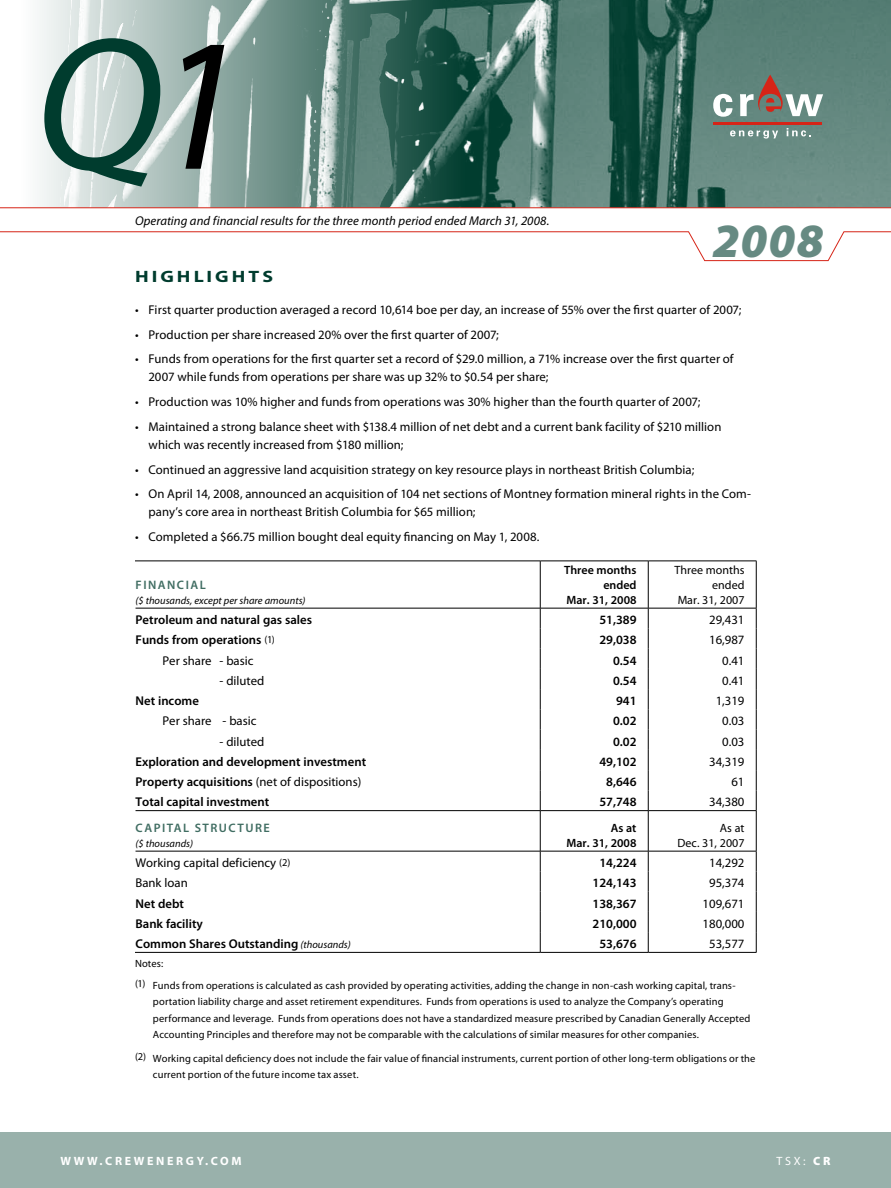
<style>
.page{position:relative;width:891px;height:1188px;background:#fff}
.page>*{position:absolute;margin:0;border:0;box-sizing:border-box;transform-origin:0 0}
.t1{font:italic 190.5px "Myriad Pro";color:#003c2e}
.t2{font:italic 900 48px "Myriad Pro";color:#668a82}
.t3{font:700 16.5px "Myriad Pro";letter-spacing:.155em;color:#003c2e;scale:1.2 1}
.t4{font:12.75px/18px "Myriad Pro";letter-spacing:.005em;color:#000}
.t5{font:600 12.75px "Myriad Pro";color:#000}
.t6{font:italic 12.75px "Myriad Pro";letter-spacing:.005em;color:#000}
.t7{font:600 12.3px "Myriad Pro";letter-spacing:.12em;color:#406d62}
.t8{font:600 12px/15px "Myriad Pro";color:#000;text-align:right}
.t9{font:12px/15px "Myriad Pro";color:#000;text-align:right}
.t10{font:700 12px "Myriad Pro";letter-spacing:.22em;color:#fff}
.t11{font:12px "Myriad Pro";color:#fff}
.t12{font:10.5px/16.5px "Myriad Pro";letter-spacing:.01em;color:#000}
.t13{font:italic 10.5px "Myriad Pro";color:#000}
.s1{color:#000}
.s2{font-weight:400;font-size:10.5px}
.s3{font-weight:400}
.s4{font-size:10.5px}
.s5{font-weight:400;font-style:italic;font-size:10.5px}
.s6{font-weight:900}
</style>
<div class="page">
<svg style="left:39px;top:0;width:852px;height:207px;background:#6f9089"></svg>
<svg style="left:0;top:207px;width:891px;height:54px"></svg>
<div style="left:0;top:1132px;width:891px;height:56px;background:#99b1ab"></div>
<svg style="left:713px;top:94px;width:20px;height:23px"></svg>
<svg style="left:740px;top:74px;width:83px;height:42px;background:#889089"></svg>
<hr style="left:713px;top:122px;width:109px;height:3px;background:#d62417">
<svg style="left:730px;top:130px;width:48px;height:9px"></svg>
<svg style="left:787px;top:128px;width:24px;height:8px"></svg>
<hr style="left:135px;top:561px;width:405px;height:1px;background:#000">
<hr style="left:135px;top:952px;width:405px;height:1px;background:#000">
<hr style="left:136px;top:608px;width:404px;height:1px;background:#000">
<hr style="left:540px;top:608px;width:108px;height:1px;background:#000">
<hr style="left:648px;top:608px;width:109px;height:1px;background:#000">
<hr style="left:136px;top:810px;width:404px;height:1px;background:#000">
<hr style="left:540px;top:810px;width:108px;height:1px;background:#000">
<hr style="left:648px;top:810px;width:109px;height:1px;background:#000">
<hr style="left:136px;top:851px;width:404px;height:1px;background:#000">
<hr style="left:540px;top:851px;width:108px;height:1px;background:#000">
<hr style="left:648px;top:851px;width:109px;height:1px;background:#000">
<hr style="left:540px;top:561px;width:108px;height:1px;background:#000">
<hr style="left:540px;top:561px;width:1px;height:47px;background:#000">
<hr style="left:648px;top:561px;width:109px;height:1px;background:#000">
<hr style="left:648px;top:561px;width:1px;height:47px;background:#000">
<hr style="left:756px;top:561px;width:1px;height:47px;background:#000">
<svg style="left:540px;top:608px;width:1px;height:202px"></svg>
<svg style="left:648px;top:608px;width:1px;height:202px"></svg>
<svg style="left:756px;top:608px;width:1px;height:202px"></svg>
<hr style="left:540px;top:811px;width:1px;height:40px;background:#000">
<hr style="left:648px;top:811px;width:1px;height:40px;background:#000">
<hr style="left:756px;top:811px;width:1px;height:40px;background:#000">
<svg style="left:540px;top:851px;width:1px;height:101px"></svg>
<svg style="left:648px;top:851px;width:1px;height:101px"></svg>
<svg style="left:756px;top:851px;width:1px;height:101px"></svg>
<hr style="left:540px;top:952px;width:108px;height:1px;background:#000">
<hr style="left:648px;top:952px;width:109px;height:1px;background:#000">
<h1 class="t1" style="left:35px;top:2px;width:211px">Q<span class="s1">1</span></h1>
<p class="t6" style="left:135px;top:214px;width:416px">Operating and financial results for the three month period ended March 31, 2008.</p>
<h2 class="t2" style="left:713px;top:214px;width:112px">2008</h2>
<p class="t3" style="left:135px;top:268px;width:117px">HIGHLIGHTS</p>
<p class="t4" style="left:135px;top:301px;width:608px">• First quarter production averaged a record 10,614 boe per day, an increase of 55% over the first quarter of 2007;</p>
<p class="t4" style="left:135px;top:326px;width:365px">• Production per share increased 20% over the first quarter of 2007;</p>
<p class="t4" style="left:149px;top:350px;width:587px;text-indent:-14px">• Funds from operations for the first quarter set a record of $29.0 million, a 71% increase over the first quarter of<br>2007 while funds from operations per share was up 32% to $0.54 per share;</p>
<p class="t4" style="left:135px;top:393px;width:567px">• Production was 10% higher and funds from operations was 30% higher than the fourth quarter of 2007;</p>
<p class="t4" style="left:149px;top:418px;width:574px;text-indent:-14px">• Maintained a strong balance sheet with $138.4 million of net debt and a current bank facility of $210 million which was recently increased from $180 million;</p>
<p class="t4" style="left:135px;top:461px;width:561px">• Continued an aggressive land acquisition strategy on key resource plays in northeast British Columbia;</p>
<p class="t4" style="left:149px;top:485px;width:604px;text-indent:-14px">• On April 14, 2008, announced an acquisition of 104 net sections of Montney formation mineral rights in the Com&shy;pany’s core area in northeast British Columbia for $65 million;</p>
<p class="t4" style="left:135px;top:528px;width:406px">• Completed a $66.75 million bought deal equity financing on May 1, 2008.</p>
<p class="t7" style="left:136px;top:578px;width:72px">Financial</p>
<p class="t13" style="left:136px;top:595px;width:172px">($ thousands, except per share amounts)</p>
<p class="t8" style="left:564px;top:562px;width:74px">Three months ended<br>Mar. 31, 2008</p>
<p class="t9" style="left:675px;top:563px;width:72px">Three months ended<br>Mar. 31, 2007</p>
<p class="t5" style="left:136px;top:613px;width:178px">Petroleum and natural gas sales</p>
<p class="t5" style="left:599px;top:613px;width:39px">51,389</p>
<p class="t4" style="left:709px;top:611px;width:37px">29,431</p>
<p class="t5" style="left:136px;top:633px;width:141px">Funds from operations <span class="s2">(1)</span></p>
<p class="t5" style="left:599px;top:633px;width:39px">29,038</p>
<p class="t4" style="left:709px;top:631px;width:37px">16,987</p>
<p class="t4" style="left:163px;top:652px;width:93px">Per share - basic</p>
<p class="t5" style="left:613px;top:653px;width:25px">0.54</p>
<p class="t4" style="left:722px;top:652px;width:24px">0.41</p>
<p class="t4" style="left:220px;top:672px;width:46px">- diluted</p>
<p class="t5" style="left:613px;top:673px;width:25px">0.54</p>
<p class="t4" style="left:722px;top:672px;width:24px">0.41</p>
<p class="t5" style="left:136px;top:694px;width:65px">Net income</p>
<p class="t5" style="left:616px;top:694px;width:22px">941</p>
<p class="t4" style="left:716px;top:692px;width:30px">1,319</p>
<p class="t4" style="left:163px;top:712px;width:95px">Per share - basic</p>
<p class="t5" style="left:613px;top:714px;width:25px">0.02</p>
<p class="t4" style="left:722px;top:712px;width:24px">0.03</p>
<p class="t4" style="left:220px;top:733px;width:46px">- diluted</p>
<p class="t5" style="left:613px;top:734px;width:25px">0.02</p>
<p class="t4" style="left:722px;top:733px;width:24px">0.03</p>
<p class="t5" style="left:136px;top:754px;width:232px">Exploration and development investment</p>
<p class="t5" style="left:599px;top:754px;width:39px">49,102</p>
<p class="t4" style="left:709px;top:753px;width:37px">34,319</p>
<p class="t5" style="left:136px;top:775px;width:227px">Property acquisitions <span class="s3">(net of dispositions)</span></p>
<p class="t5" style="left:606px;top:775px;width:32px">8,646</p>
<p class="t4" style="left:731px;top:773px;width:15px">61</p>
<p class="t5" style="left:136px;top:795px;width:135px">Total capital investment</p>
<p class="t5" style="left:599px;top:795px;width:39px">57,748</p>
<p class="t4" style="left:709px;top:793px;width:37px">34,380</p>
<p class="t7" style="left:136px;top:821px;width:134px">Capital Structure</p>
<p class="t13" style="left:136px;top:838px;width:59px">($ thousands)</p>
<p class="t8" style="left:567px;top:820px;width:72px">As at<br>Mar. 31, 2008</p>
<p class="t9" style="left:678px;top:821px;width:68px">As at<br>Dec. 31, 2007</p>
<p class="t4" style="left:136px;top:854px;width:156px">Working capital deficiency <span class="s4">(2)</span></p>
<p class="t5" style="left:599px;top:856px;width:39px">14,224</p>
<p class="t4" style="left:709px;top:854px;width:37px">14,292</p>
<p class="t4" style="left:136px;top:874px;width:54px">Bank loan</p>
<p class="t5" style="left:593px;top:876px;width:46px">124,143</p>
<p class="t4" style="left:709px;top:874px;width:37px">95,374</p>
<p class="t5" style="left:136px;top:896px;width:50px">Net debt</p>
<p class="t5" style="left:593px;top:896px;width:46px">138,367</p>
<p class="t4" style="left:703px;top:895px;width:43px">109,671</p>
<p class="t5" style="left:136px;top:916px;width:69px">Bank facility</p>
<p class="t5" style="left:593px;top:916px;width:46px">210,000</p>
<p class="t4" style="left:703px;top:915px;width:43px">180,000</p>
<p class="t5" style="left:136px;top:937px;width:217px">Common Shares Outstanding <span class="s5">(thousands)</span></p>
<p class="t5" style="left:599px;top:937px;width:39px">53,676</p>
<p class="t4" style="left:709px;top:935px;width:37px">53,577</p>
<p class="t12" style="left:135px;top:953px;width:602px;line-height:21.9px">Notes:<br>(1) Funds from operations is calculated as cash provided by operating activities, adding the change in non-cash working capital, trans-</p>
<p class="t12" style="left:153px;top:994px;width:599px">portation liability charge and asset retirement expenditures. Funds from operations is used to analyze the Company’s operating performance and leverage. Funds from operations does not have a standardized measure prescribed by Canadian Generally Accepted<br>Accounting Principles and therefore may not be comparable with the calculations of similar measures for other companies.</p>
<p class="t12" style="left:153px;top:1050px;width:604px;text-indent:-18px">(2) Working capital deficiency does not include the fair value of financial instruments, current portion of other long-term obligations or the current portion of the future income tax asset.</p>
<p class="t10" style="left:61px;top:1154px;width:183px">WWW.CREWENERGY.COM</p>
<p class="t11" style="left:777px;top:1154px;width:55px">TSX: <span class="s6">CR</span></p>
</div>
